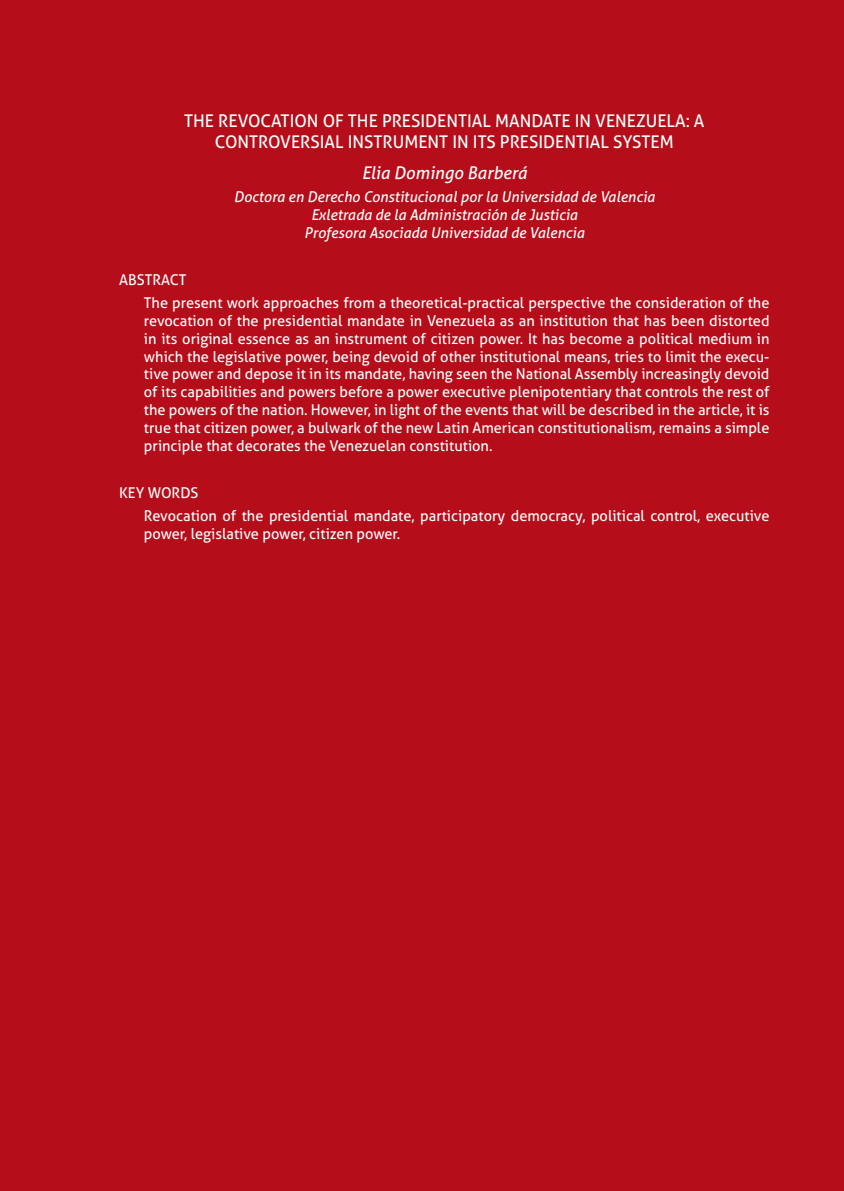
<style>
.page{position:relative;width:844px;height:1191px;background:#fff}
.page>*{position:absolute;margin:0;border:0;box-sizing:border-box;transform-origin:0 0}
.Resumen_título_inglé{font:17.5px/21px "Aller";color:#fff;text-align:center}
.Resumen_autor{font:italic 17.5px "Aller";color:#fff}
.Resumen_texto{font:14.88px/17.8px "Aller";color:#fff;text-align:justify}
.Resumen_cargo{font:italic 14.88px "Aller";color:#fff}
.Resumen_cargo_con{font:italic 14.88px "Aller";color:#fff}
.Resumen_titular{font:14.88px "Aller";color:#fff}
</style>
<div class="page">
<div style="left:0;top:0;width:843px;height:1191px;background:#b50e1a"></div>
<p class="Resumen_título_inglé" style="left:184px;top:110px;width:521px">THE REVOCATION OF THE PRESIDENTIAL MANDATE IN VENEZUELA: A<br>CONTROVERSIAL INSTRUMENT IN ITS PRESIDENTIAL SYSTEM</p>
<p class="Resumen_autor" style="left:362px;top:162px;width:166px">Elia Domingo Barberá</p>
<p class="Resumen_cargo" style="left:234px;top:187px;width:422px">Doctora en Derecho Constitucional por la Universidad de Valencia</p>
<p class="Resumen_cargo" style="left:311px;top:205px;width:268px">Exletrada de la Administración de Justicia</p>
<p class="Resumen_cargo_con" style="left:304px;top:223px;width:281px">Profesora Asociada Universidad de Valencia</p>
<p class="Resumen_titular" style="left:119px;top:271px;width:69px">ABSTRACT</p>
<p class="Resumen_texto" style="left:144px;top:294px;width:627px">The present work approaches from a theoretical-practical perspective the consideration of the revocation of the presidential mandate in Venezuela as an institution that has been distorted in its original essence as an instrument of citizen power. It has become a political medium in which the legislative power, being devoid of other institutional means, tries to limit the execu&shy;tive power and depose it in its mandate, having seen the National Assembly increasingly devoid of its capabilities and powers before a power executive plenipotentiary that controls the rest of the powers of the nation. However, in light of the events that will be described in the article, it is true that citizen power, a bulwark of the new Latin American constitutionalism, remains a simple principle that decorates the Venezuelan constitution.</p>
<p class="Resumen_titular" style="left:119px;top:484px;width:81px">KEY WORDS</p>
<p class="Resumen_texto" style="left:144px;top:507px;width:627px">Revocation of the presidential mandate, participatory democracy, political control, executive power, legislative power, citizen power.</p>
</div>
